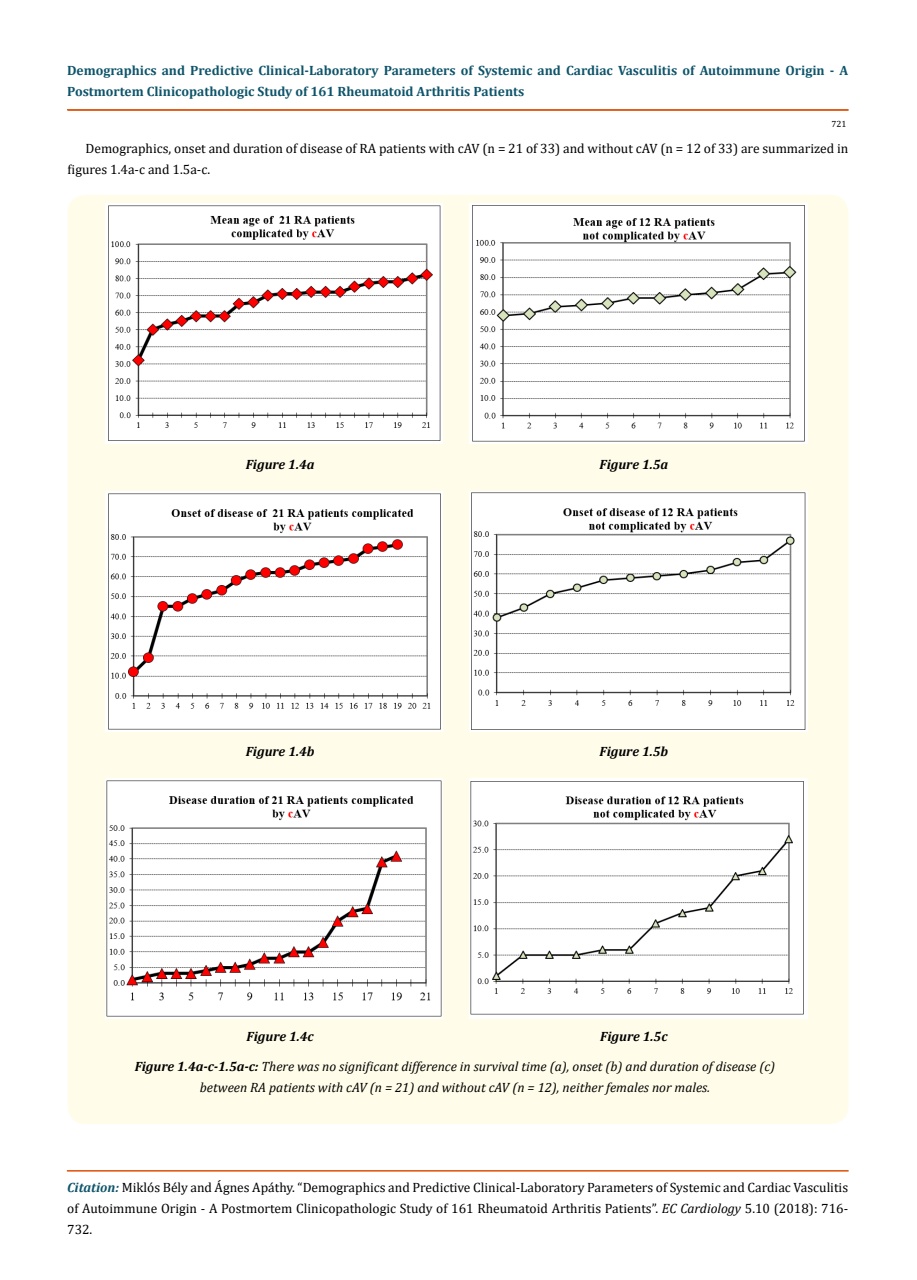
<style>
.page{position:relative;width:917px;height:1280px;background:#fff}
.page>*{position:absolute;margin:0;border:0;box-sizing:border-box;transform-origin:0 0}
.t1{font:13.5px/21px "Cambria";color:#000;text-align:justify}
.t2{font:italic 13.5px/21px "Cambria";color:#000;text-align:center}
.t3{font:700 13.5px/21px "Cambria";color:#0e546a}
.t4{font:italic 700 13.5px "Cambria";color:#000}
.t5{font:9px "Cambria";color:#000}
.s1{font-weight:700}
.s2{font-weight:700;font-style:italic;color:#0e546a}
.s3{font-style:italic}
</style>
<div class="page">
<hr style="left:68px;top:110px;width:780px;height:1px;background:#e05d1a">
<div style="left:67px;top:1170px;width:781px;height:1px;border:1px solid #e05d1a"></div>
<div style="left:68px;top:195px;width:780px;height:929px;background:#fffde9;border-radius:18px"></div>
<img style="left:105px;top:204px;width:338px;height:240px">
<img style="left:470px;top:204px;width:337px;height:240px">
<img style="left:105px;top:492px;width:338px;height:240px">
<img style="left:470px;top:492px;width:337px;height:240px">
<img style="left:106px;top:779px;width:337px;height:239px">
<img style="left:470px;top:779px;width:337px;height:239px">
<p class="t3" style="left:67px;top:60px;width:782px">Demographics and Predictive Clinical-Laboratory Parameters of Systemic and Cardiac Vasculitis of Autoimmune Origin - A<br>Postmortem Clinicopathologic Study of 161 Rheumatoid Arthritis Patients</p>
<p class="t5" style="left:831px;top:119px;width:16px">721</p>
<p class="t1" style="left:68px;top:138px;width:782px;text-indent:18px">Demographics, onset and duration of disease of RA patients with cAV (n = 21 of 33) and without cAV (n = 12 of 33) are summarized in figures 1.4a-c and 1.5a-c.</p>
<p class="t4" style="left:246px;top:455px;width:70px">Figure 1.4a</p>
<p class="t4" style="left:599px;top:455px;width:70px">Figure 1.5a</p>
<p class="t4" style="left:246px;top:742px;width:70px">Figure 1.4b</p>
<p class="t4" style="left:599px;top:742px;width:70px">Figure 1.5b</p>
<p class="t4" style="left:246px;top:1026px;width:69px">Figure 1.4c</p>
<p class="t4" style="left:600px;top:1026px;width:69px">Figure 1.5c</p>
<p class="t2" style="left:135px;top:1055px;width:642px"><span class="s1">Figure 1.4a-c-1.5a-c:</span> There was no significant difference in survival time (a), onset (b) and duration of disease (c) between RA patients with cAV (n = 21) and without cAV (n = 12), neither females nor males.</p>
<p class="t1" style="left:67px;top:1176px;width:782px"><span class="s2">Citation:</span> Miklós Bély and Ágnes Apáthy. “Demographics and Predictive Clinical-Laboratory Parameters of Systemic and Cardiac Vasculitis of Autoimmune Origin - A Postmortem Clinicopathologic Study of 161 Rheumatoid Arthritis Patients”. <span class="s3">EC Cardiology</span> 5.10 (2018): 716- 732.</p>
</div>
